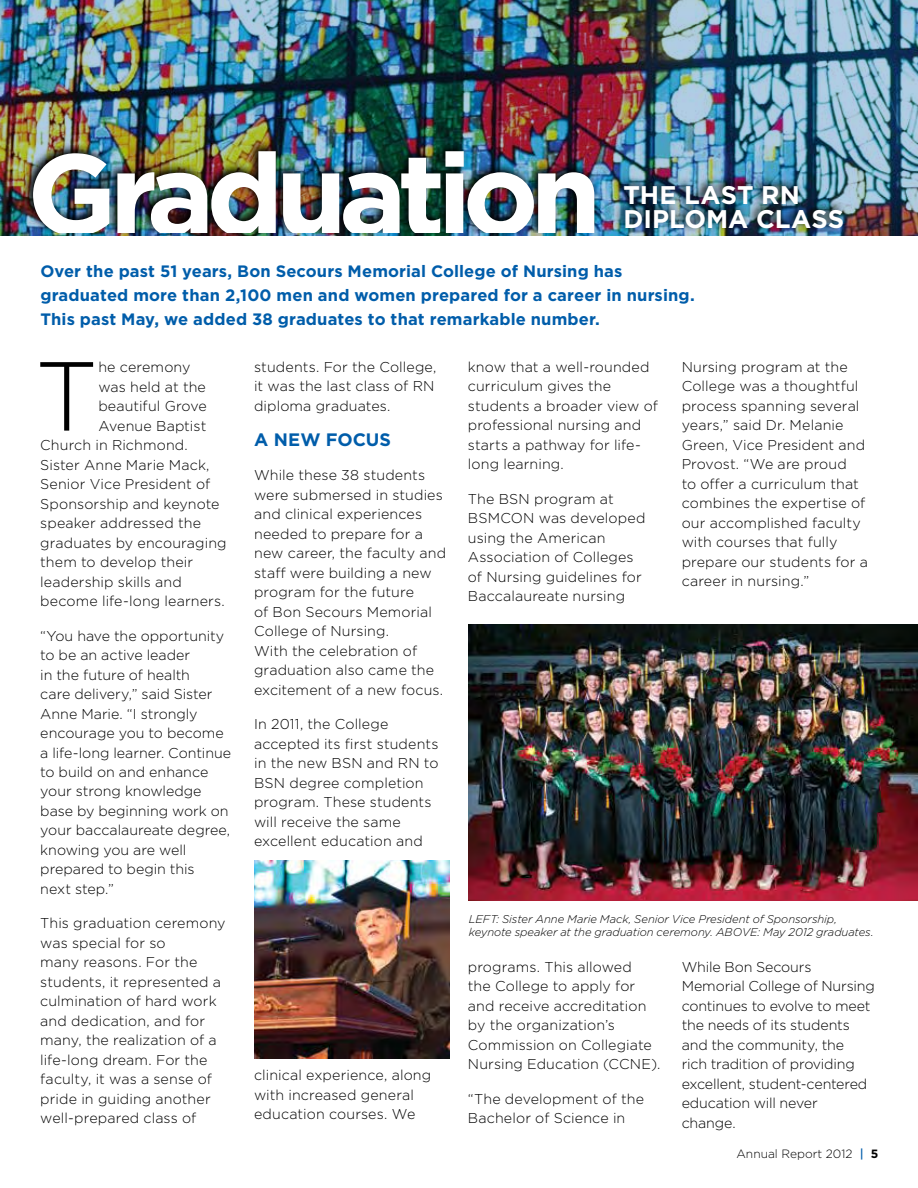
<style>
.page{position:relative;width:918px;height:1188px;background:#fff}
.page>*{position:absolute;margin:0;border:0;box-sizing:border-box;transform-origin:0 0}
.t1{font:700 114.45px "Gotham";color:#fff}
.t2{font:300 97.8px "Gotham";color:#000}
.t3{font:700 25.5px "Gotham";letter-spacing:.005em;color:#fff}
.t4{font:700 18px "Gotham";letter-spacing:.005em;color:#005daa}
.t5{font:700 16.5px/24px "Gotham";letter-spacing:.005em;color:#005daa}
.t6{font:300 14.25px/19.5px "Gotham";letter-spacing:.005em;color:#000}
.t7{font:300 14.25px/19.5px "Gotham";letter-spacing:-.015em;color:#000}
.t8{font:300 12px "Gotham";color:#000}
.t9{font:italic 300 11.25px/12.8px "Gotham";letter-spacing:-.005em;color:#000}
.s1{font-weight:500;color:#005daa}
.s2{font-weight:700}
</style>
<div class="page">
<img style="left:0;top:0;width:918px;height:235px">
<img style="left:254px;top:860px;width:196px;height:199px">
<img style="left:613px;top:175px;width:234px;height:59px">
<img style="left:22px;top:140px;width:577px;height:93px">
<img style="left:468px;top:624px;width:450px;height:277px">
<h1 class="t1" style="left:27px;top:118px;width:576px">Graduation</h1>
<h3 class="t3" style="left:624px;top:179px;width:79px">The las</h3>
<h3 class="t3" style="left:737px;top:179px;width:43px">t RN</h3>
<h3 class="t3" style="left:624px;top:202px;width:156px">diploma class</h3>
<p class="t5" style="left:40px;top:259px;width:656px">Over the past 51 years, Bon Secours Memorial College of N ursing has graduated more than 2,100 men and women prepared for a career in nursing.<br>This past May, we added 38 graduates to that remarkable number.</p>
<h2 class="t2" style="left:35px;top:334px;width:65px">T</h2>
<p class="t6" style="left:98px;top:357px;width:94px">he ceremony</p>
<p class="t6" style="left:98px;top:376px;width:109px">was held at the</p>
<p class="t6" style="left:98px;top:396px;width:110px">beautiful Grove</p>
<p class="t6" style="left:98px;top:415px;width:110px">Avenue Baptist</p>
<p class="t6" style="left:40px;top:435px;width:149px">Church in Richmond.</p>
<p class="t6" style="left:40px;top:454px;width:171px">Sister Anne Marie Mack,</p>
<p class="t6" style="left:40px;top:474px;width:171px">Senior Vice President of</p>
<p class="t6" style="left:40px;top:493px;width:181px">Sponsorship and keynote</p>
<p class="t6" style="left:40px;top:513px;width:162px">speaker addressed the</p>
<p class="t6" style="left:40px;top:532px;width:188px">graduates by encouraging</p>
<p class="t6" style="left:40px;top:552px;width:154px">them to develop their</p>
<p class="t6" style="left:40px;top:571px;width:143px">leadership skills and</p>
<p class="t6" style="left:40px;top:591px;width:186px">become life-long learners.</p>
<p class="t6" style="left:40px;top:625px;width:192px">“You have the opportunity to be an active leader<br>in the future of health<br>care delivery,” said Sister<br>Anne Marie. “I strongly encourage you to become a life-long learner. Continue to build on and enhance your strong knowledge base by beginning work on your baccalaureate degree, knowing you are well prepared to begin this<br>next step.”</p>
<p class="t6" style="left:40px;top:913px;width:187px">This graduation ceremony was special for so<br>many reasons. For the students, it represented a culmination of hard work and dedication, and for many, the realization of a life-long dream. For the faculty, it was a sense of pride in guiding another well-prepared class of</p>
<p class="t6" style="left:254px;top:357px;width:184px">students. For the College, it was the last class of RN diploma graduates.</p>
<p class="t4" style="left:254px;top:427px;width:136px">A new focus</p>
<p class="t6" style="left:254px;top:465px;width:194px">While these 38 students were submersed in studies and clinical experiences needed to prepare for a new career, the faculty and staff were building a new program for the future<br>of Bon Secours Memorial<br>College of Nursing.<br>With the celebration of graduation also came the excitement of a new focus.</p>
<p class="t6" style="left:254px;top:714px;width:186px">In 2011, the College accepted its first students in the new BSN and RN to<br>BSN degree completion program. These students will receive the same excellent education and</p>
<p class="t6" style="left:468px;top:357px;width:192px">know that a well-rounded curriculum gives the students a broader view of professional nursing and starts a pathway for life&shy;long learning.</p>
<p class="t6" style="left:468px;top:489px;width:179px">The BSN program at<br>BSMCON was developed using the American<br>Association of Colleges of Nursing guidelines for<br>Baccalaureate nursing</p>
<p class="t6" style="left:682px;top:357px;width:188px">Nursing program at the<br>College was a thoughtful process spanning several years,” said Dr. Melanie<br>Green, Vice President and<br>Provost. “We are proud<br>to offer a curriculum that combines the expertise of our accomplished faculty with courses that fully prepare our students for a career in nursing.”</p>
<p class="t6" style="left:254px;top:1065px;width:179px">clinical experience, along with increased general education courses. We</p>
<p class="t9" style="left:469px;top:913px;width:406px">LEFT: Sister Anne Marie Mack, Senior Vice President of Sponsorship, keynote speaker at the graduation ceremony. ABOVE: May 2012 graduates.</p>
<p class="t6" style="left:468px;top:957px;width:194px">programs. This allowed<br>the College to apply for and receive accreditation by the organization’s<br>Commission on Collegiate<br>Nursing Education (CCNE).</p>
<p class="t6" style="left:468px;top:1089px;width:178px">“The development of the<br>Bachelor of Science in</p>
<p class="t7" style="left:682px;top:957px;width:195px">While Bon Secours<br>Memorial College of Nursing continues to evolve to meet the needs of its students and the community, the<br>rich tradition of providing excellent, student-centered education will never change.</p>
<p class="t8" style="left:737px;top:1146px;width:143px">Annual Report 2012 <span class="s1">|</span> <span class="s2">5</span></p>
</div>
